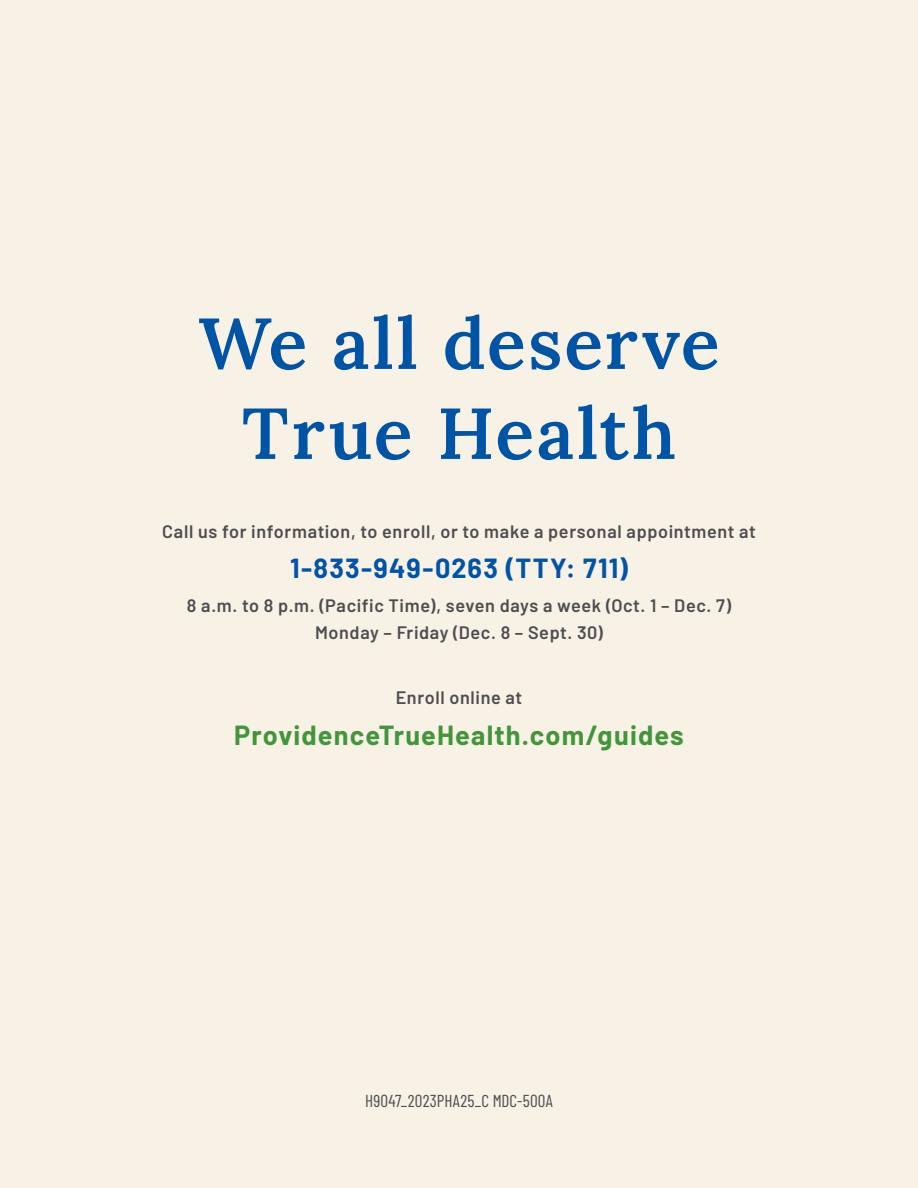
<style>
.page{position:relative;width:918px;height:1188px;background:#f7f1e6}
.page>*{position:absolute;margin:0;border:0;box-sizing:border-box;transform-origin:0 0}
.t1{font:600 72px/90px "Lora";letter-spacing:.03em;color:#0054a6;text-align:center}
.t2{font:700 27px "Barlow";letter-spacing:.04em;color:#439539}
.t3{font:700 27px "Barlow";letter-spacing:.045em;color:#0054a6}
.t4{font:600 18px/27px "Barlow";letter-spacing:.035em;color:#4d4d4f;text-align:center}
.t5{font:17.25px "Barlow Condensed";letter-spacing:.005em;color:#4d4d4f}
</style>
<div class="page">
<p class="t1" style="left:198px;top:294px;width:523px">We all deserve<br>True Health</p>
<p class="t4" style="left:162px;top:516px;width:595px">Call us for information, to enroll, or to make a personal appointment at</p>
<p class="t3" style="left:290px;top:549px;width:339px">1-833-949-0263 (TTY: 711)</p>
<p class="t4" style="left:187px;top:591px;width:546px">8 a.m. to 8 p.m. (Pacific Time), seven days a week (Oct. 1 – Dec. 7)<br>Monday – Friday (Dec. 8 – Sept. 30)</p>
<p class="t4" style="left:396px;top:683px;width:128px">Enroll online at</p>
<p class="t2" style="left:234px;top:715px;width:451px">ProvidenceTrueHealth.com/guides</p>
<p class="t5" style="left:365px;top:1088px;width:189px">H9047_2023PHA25_C MDC-500A</p>
</div>
